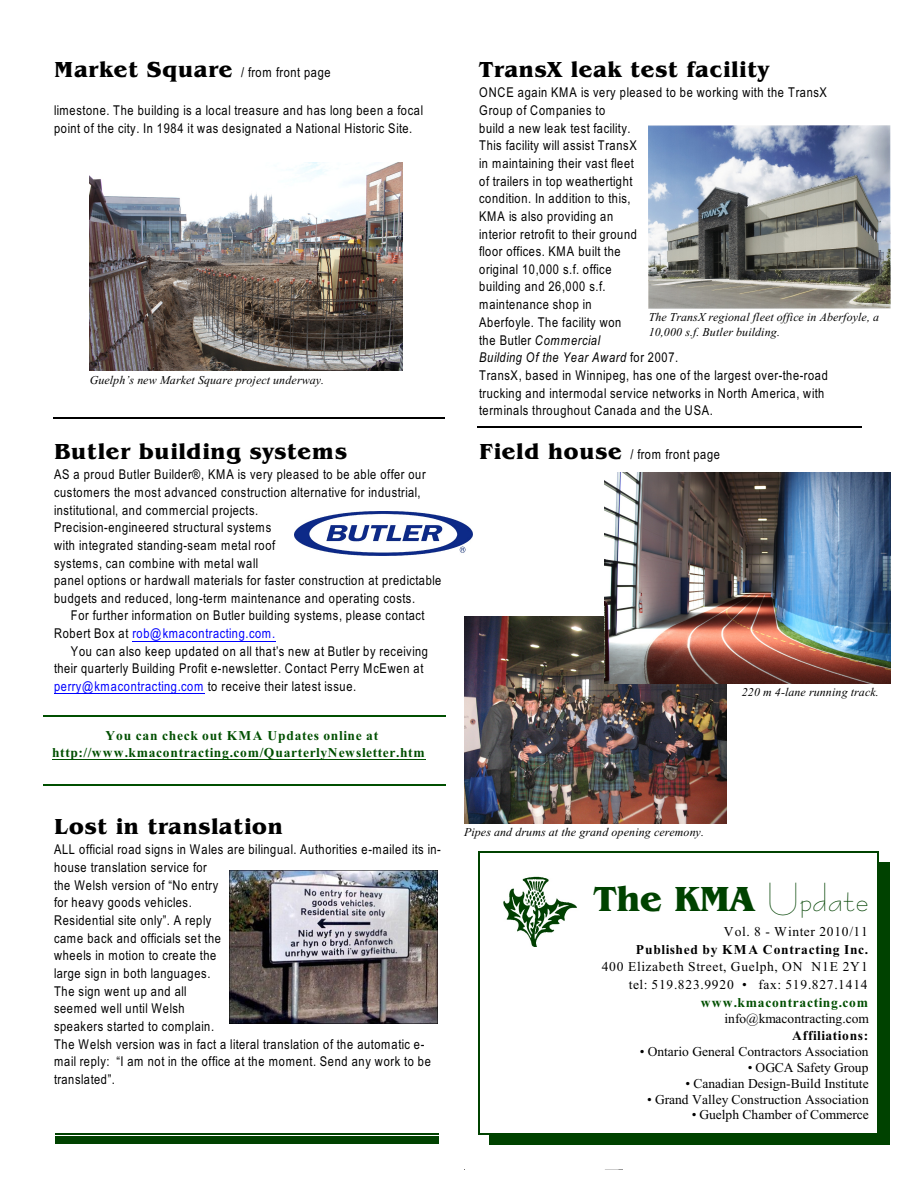
<style>
.page{position:relative;width:918px;height:1188px;background:#fff}
.page>*{position:absolute;margin:0;border:0;box-sizing:border-box;transform-origin:0 0}
.t1{font:700 36px "Benguiat IT Cby BT";color:#004200}
.t2{font:700 22.5px "Benguiat IT Cby BT";letter-spacing:.03em;color:#000}
.t3{font:700 22.5px "Benguiat IT Cby BT";letter-spacing:.03em;color:#000}
.t4{font:13.5px/17.7px "Arial Narrow";letter-spacing:.045em;color:#000}
.t5{font:13.5px "Times New Roman";color:#000}
.t6{font:700 13.5px/17.4px "Times New Roman";letter-spacing:.055em;color:#004f00;text-align:center}
.t7{font:13.5px/17.7px "Times New Roman";letter-spacing:.06em;color:#000;text-align:right}
.t8{font:700 13.5px "Times New Roman";letter-spacing:.05em;color:#000}
.t9{font:italic 12px/14.2px "Times New Roman";color:#000}
.s1{font-family:"Benguiat IT Cby BT";font-weight:700;font-size:22.5px}
.s2{color:#00f}
.s3{font-style:italic}
.s4{font-family:"Bernhard Fashion BT";font-weight:400}
</style>
<div class="page">
<img style="left:464px;top:617px;width:262px;height:207px">
<img style="left:503px;top:876px;width:74px;height:71px">
<hr style="left:478px;top:852px;width:2px;height:282px;background:#004200">
<hr style="left:878px;top:852px;width:1px;height:282px;background:#004200">
<hr style="left:478px;top:852px;width:401px;height:1px;background:#004200">
<hr style="left:478px;top:1133px;width:401px;height:1px;background:#004200">
<div style="left:879px;top:862px;width:11px;height:283px;background:#004200"></div>
<div style="left:489px;top:1134px;width:401px;height:11px;background:#004200"></div>
<img style="left:649px;top:125px;width:242px;height:184px">
<img style="left:604px;top:472px;width:287px;height:211px">
<img style="left:90px;top:163px;width:312px;height:208px">
<hr style="left:132px;top:641px;width:144px;height:1px;background:#00f">
<hr style="left:54px;top:694px;width:150px;height:1px;background:#00f">
<hr style="left:54px;top:418px;width:391px;height:1px;background:#000">
<hr style="left:55px;top:1134px;width:383px;height:1px;background:#004200">
<div style="left:55px;top:1137px;width:383px;height:7px;background:#004200"></div>
<hr style="left:477px;top:426px;width:385px;height:1px;background:#000">
<img style="left:295px;top:511px;width:178px;height:45px">
<hr style="left:52px;top:759px;width:374px;height:1px;background:#004f00">
<hr style="left:43px;top:715px;width:402px;height:1px;background:#004f00">
<hr style="left:43px;top:785px;width:402px;height:1px;background:#004f00">
<img style="left:229px;top:870px;width:209px;height:154px">
<p class="t4" style="left:54px;top:65px;width:278px"><span class="s1">Market Square</span> / from front page</p>
<p class="t4" style="left:54px;top:103px;width:371px">limestone. The building is a local treasure and has long been a focal point of the city. In 1984 it was designated a National Historic Site.</p>
<p class="t9" style="left:90px;top:374px;width:236px">Guelph’s new Market Square project underway.</p>
<h2 class="t2" style="left:54px;top:442px;width:294px">Butler building systems</h2>
<p class="t4" style="left:54px;top:467px;width:389px">AS a proud Butler Builder®, KMA is very pleased to be able offer our customers the most advanced construction alternative for industrial, institutional, and commercial projects.<br>Precision-engineered structural systems<br>with integrated standing-seam metal roof<br>systems, can combine with metal wall<br>panel options or hardwall materials for faster construction at predictable budgets and reduced, long-term maintenance and operating costs.</p>
<p class="t4" style="left:54px;top:608px;width:372px;text-indent:17px">For further information on Butler building systems, please contact<br>Robert Box at <span class="s2">rob@kmacontracting.com.</span></p>
<p class="t4" style="left:54px;top:643px;width:376px;text-indent:17px">You can also keep updated on all that’s new at Butler by receiving their quarterly Building Profit e-newsletter. Contact Perry McEwen at <span class="s2">perry@kmacontracting.com</span> to receive their latest issue.</p>
<p class="t6" style="left:52px;top:728px;width:374px">You can check out KMA Updates online at http://www.kmacontracting.com/QuarterlyNewsletter.htm</p>
<h2 class="t3" style="left:479px;top:60px;width:292px">TransX leak test facility</h2>
<p class="t4" style="left:479px;top:85px;width:350px">ONCE again KMA is very pleased to be working with the TransX Group of Companies to<br>build a new leak test facility.<br>This facility will assist TransX<br>in maintaining their vast fleet<br>of trailers in top weathertight<br>condition. In addition to this,<br>KMA is also providing an<br>interior retrofit to their ground<br>floor offices. KMA built the<br>original 10,000 s.f. office<br>building and 26,000 s.f.<br>maintenance shop in<br>Aberfoyle. The facility won<br>the Butler <span class="s3">Commercial<br>Building Of the Year Award</span> for 2007.<br>TransX, based in Winnipeg, has one of the largest over-the-road trucking and intermodal service networks in North America, with terminals throughout Canada and the USA.</p>
<p class="t4" style="left:479px;top:447px;width:242px"><span class="s1">Field house</span> / from front page</p>
<p class="t9" style="left:649px;top:311px;width:232px">The TransX regional fleet office in Aberfoyle, a<br>10,000 s.f. Butler building.</p>
<p class="t9" style="left:742px;top:686px;width:139px">220 m 4-lane running track.</p>
<h2 class="t2" style="left:54px;top:817px;width:230px">Lost in translation</h2>
<p class="t4" style="left:54px;top:842px;width:388px">ALL official road signs in Wales are bilingual. Authorities e-mailed its in&shy;house translation service for<br>the Welsh version of “No entry<br>for heavy goods vehicles.<br>Residential site only”. A reply<br>came back and officials set the<br>wheels in motion to create the<br>large sign in both languages.<br>The sign went up and all<br>seemed well until Welsh<br>speakers started to complain.<br>The Welsh version was in fact a literal translation of the automatic e&shy;mail reply: “I am not in the office at the moment. Send any work to be translated”.</p>
<p class="t9" style="left:464px;top:826px;width:241px">Pipes and drums at the grand opening ceremony.</p>
<h1 class="t1" style="left:594px;top:884px;width:276px">The KMA <span class="s4">Update</span></h1>
<p class="t7" style="left:724px;top:924px;width:145px">Vol. 8 - Winter 2010/11</p>
<p class="t8" style="left:636px;top:945px;width:234px">Published by KMA Contracting Inc.</p>
<p class="t7" style="left:602px;top:959px;width:268px">400 Elizabeth Street, Guelph, ON N1E 2Y1 tel: 519.823.9920 • fax: 519.827.1414</p>
<p class="t6" style="left:701px;top:995px;width:169px">www.kmacontracting.com</p>
<p class="t5" style="left:724px;top:1013px;width:146px">info@kmacontracting.com</p>
<p class="t8" style="left:792px;top:1031px;width:78px">Affiliations:</p>
<p class="t5" style="left:640px;top:1047px;width:230px">• Ontario General Contractors Association</p>
<p class="t5" style="left:748px;top:1063px;width:122px">• OGCA Safety Group</p>
<p class="t5" style="left:686px;top:1078px;width:185px">• Canadian Design-Build Institute</p>
<p class="t5" style="left:647px;top:1094px;width:223px">• Grand Valley Construction Association</p>
<p class="t5" style="left:692px;top:1110px;width:179px">• Guelph Chamber of Commerce</p>
</div>
